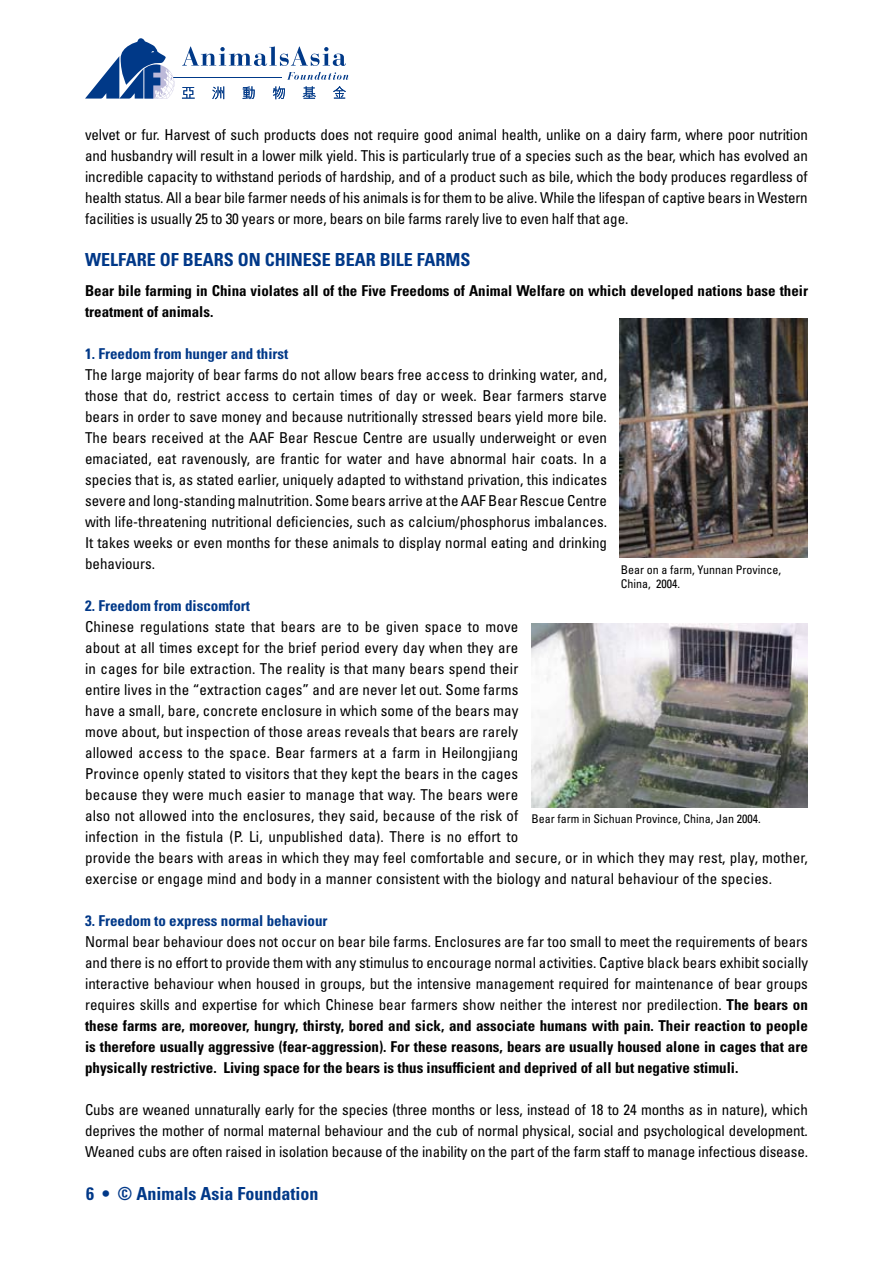
<style>
.page{position:relative;width:893px;height:1263px;background:#fff}
.page>*{position:absolute;margin:0;border:0;box-sizing:border-box;transform-origin:0 0}
.t1{font:700 condensed 18px "Univers";color:#003888}
.t2{font:condensed 15px/21px "Univers";letter-spacing:.01em;color:#000;text-align:justify}
.t3{font:700 condensed 15px/21px "Univers";color:#000}
.t4{font:700 condensed 15px "Univers";color:#003888}
.t5{font:condensed 12px/14.4px "Univers";color:#000}
.s1{font-weight:700}
</style>
<div class="page">
<hr style="left:173px;top:77px;width:108px;height:1px;background:#003988">
<svg style="left:182px;top:46px;width:164px;height:20px"></svg>
<svg style="left:287px;top:72px;width:61px;height:8px"></svg>
<svg style="left:85px;top:38px;width:89px;height:61px"></svg>
<svg style="left:182px;top:87px;width:13px;height:12px"></svg>
<svg style="left:212px;top:86px;width:12px;height:13px"></svg>
<svg style="left:242px;top:86px;width:13px;height:13px"></svg>
<svg style="left:273px;top:86px;width:12px;height:13px"></svg>
<svg style="left:303px;top:86px;width:13px;height:13px"></svg>
<svg style="left:333px;top:86px;width:13px;height:13px"></svg>
<img style="left:620px;top:319px;width:188px;height:238px">
<img style="left:531px;top:623px;width:277px;height:185px">
<p class="t2" style="left:85px;top:123px;width:724px">velvet or fur. Harvest of such products does not require good animal health, unlike on a dairy farm, where poor nutrition and husbandry will result in a lower milk yield. This is particularly true of a species such as the bear, which has evolved an incredible capacity to withstand periods of hardship, and of a product such as bile, which the body produces regardless of health status. All a bear bile farmer needs of his animals is for them to be alive. While the lifespan of captive bears in Western facilities is usually 25 to 30 years or more, bears on bile farms rarely live to even half that age.</p>
<p class="t1" style="left:85px;top:248px;width:387px">Welfare of bears on Chinese bear bile farms</p>
<p class="t3" style="left:85px;top:280px;width:724px">Bear bile farming in China violates all of the Five Freedoms of Animal Welfare on which developed nations base their treatment of animals.</p>
<p class="t4" style="left:85px;top:344px;width:205px">1. Freedom from hunger and thirst</p>
<p class="t2" style="left:85px;top:363px;width:524px">The large majority of bear farms do not allow bears free access to drinking water, and, those that do, restrict access to certain times of day or week. Bear farmers starve bears in order to save money and because nutritionally stressed bears yield more bile.<br>The bears received at the AAF Bear Rescue Centre are usually underweight or even emaciated, eat ravenously, are frantic for water and have abnormal hair coats. In a species that is, as stated earlier, uniquely adapted to withstand privation, this indicates severe and long-standing malnutrition. Some bears arrive at the AAF Bear Rescue Centre with life-threatening nutritional deficiencies, such as calcium/phosphorus imbalances.<br>It takes weeks or even months for these animals to display normal eating and drinking behaviours.</p>
<p class="t4" style="left:85px;top:596px;width:166px">2. Freedom from discomfort</p>
<p class="t2" style="left:85px;top:615px;width:724px;text-align:left">Chinese regulations state that bears are to be given space to move<br>about at all times except for the brief period every day when they are<br>in cages for bile extraction. The reality is that many bears spend their<br>entire lives in the “extraction cages” and are never let out. Some farms<br>have a small, bare, concrete enclosure in which some of the bears may<br>move about, but inspection of those areas reveals that bears are rarely<br>allowed access to the space. Bear farmers at a farm in Heilongjiang<br>Province openly stated to visitors that they kept the bears in the cages<br>because they were much easier to manage that way. The bears were<br>also not allowed into the enclosures, they said, because of the risk of<br>infection in the fistula (P. Li, unpublished data). There is no effort to<br>provide the bears with areas in which they may feel comfortable and secure, or in which they may rest, play, mother, exercise or engage mind and body in a manner consistent with the biology and natural behaviour of the species.</p>
<p class="t4" style="left:85px;top:911px;width:244px">3. Freedom to express normal behaviour</p>
<p class="t2" style="left:85px;top:930px;width:724px">Normal bear behaviour does not occur on bear bile farms. Enclosures are far too small to meet the requirements of bears and there is no effort to provide them with any stimulus to encourage normal activities. Captive black bears exhibit socially interactive behaviour when housed in groups, but the intensive management required for maintenance of bear groups requires skills and expertise for which Chinese bear farmers show neither the interest nor predilection. <span class="s1">The bears on these farms are, moreover, hungry, thirsty, bored and sick, and associate humans with pain. Their reaction to people is therefore usually aggressive (fear-aggression). For these reasons, bears are usually housed alone in cages that are physically restrictive. Living space for the bears is thus insufficient and deprived of all but negative stimuli.</span></p>
<p class="t2" style="left:85px;top:1098px;width:724px">Cubs are weaned unnaturally early for the species (three months or less, instead of 18 to 24 months as in nature), which deprives the mother of normal maternal behaviour and the cub of normal physical, social and psychological development.<br>Weaned cubs are often raised in isolation because of the inability on the part of the farm staff to manage infectious disease.</p>
<p class="t5" style="left:621px;top:562px;width:162px">Bear on a farm, Yunnan Province,<br>China, 2004.</p>
<p class="t5" style="left:531px;top:811px;width:231px">Bear farm in Sichuan Province, China, Jan 2004.</p>
<p class="t1" style="left:102px;top:1182px;width:218px">• © Animals Asia Foundation</p>
</div>
